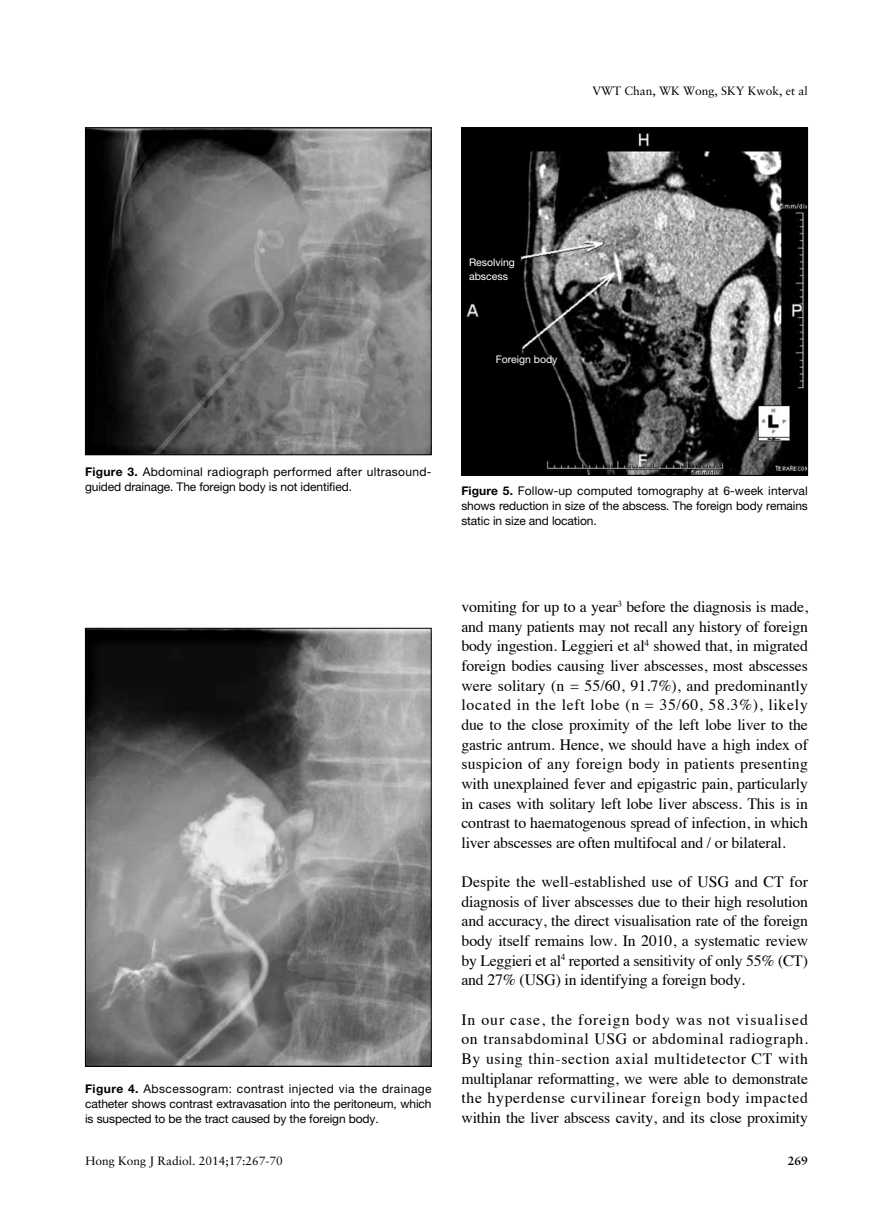
<style>
.page{position:relative;width:893px;height:1229px;background:#fff}
.page>*{position:absolute;margin:0;border:0;box-sizing:border-box;transform-origin:0 0}
.t1{font:15.75px/19.6px "Times";letter-spacing:-.01em;color:#000;text-align:justify}
.t2{font:12px/15px "Helvetica Neue";letter-spacing:-.01em;color:#000;text-align:justify}
.t3{font:12px/15px "Helvetica Neue";letter-spacing:.025em;color:#000}
.t4{font:12px "Sabon";color:#000}
.t5{font:700 12px "Sabon";color:#000}
.t6{font:10.5px/13.5px "Helvetica Neue";color:#fff}
.s1{font-weight:700}
</style>
<div class="page">
<img style="left:87px;top:130px;width:343px;height:323px">
<div style="left:85px;top:128px;width:347px;height:327px;border:1px solid #000"></div>
<img style="left:87px;top:630px;width:343px;height:434px">
<div style="left:85px;top:628px;width:347px;height:438px;border:1px solid #000"></div>
<img style="left:463px;top:130px;width:343px;height:344px">
<div style="left:461px;top:128px;width:347px;height:348px;border:1px solid #000"></div>
<p class="t4" style="left:593px;top:84px;width:217px">VWT Chan, WK Wong, SKY Kwok, et al</p>
<p class="t6" style="left:469px;top:256px;width:47px">Resolving abscess</p>
<p class="t6" style="left:496px;top:353px;width:63px">Foreign body</p>
<p class="t3" style="left:85px;top:464px;width:348px"><span class="s1">Figure 3.</span> Abdominal radiograph performed after ultrasound&shy;guided drainage. The foreign body is not identified.</p>
<p class="t2" style="left:461px;top:483px;width:348px"><span class="s1">Figure 5.</span> Follow-up computed tomography at 6-week interval shows reduction in size of the abscess. The foreign body remains static in size and location.</p>
<p class="t2" style="left:85px;top:1081px;width:348px"><span class="s1">Figure 4.</span> Abscessogram: contrast injected via the drainage catheter shows contrast extravasation into the peritoneum, which is suspected to be the tract caused by the foreign body.</p>
<p class="t1" style="left:461px;top:595px;width:348px">vomiting for up to a year<sup>3</sup> before the diagnosis is made, and many patients may not recall any history of foreign body ingestion. Leggieri et al<sup>4</sup> showed that, in migrated foreign bodies causing liver abscesses, most abscesses were solitary (n = 55/60, 91.7%), and predominantly located in the left lobe (n = 35/60, 58.3%), likely due to the close proximity of the left lobe liver to the gastric antrum. Hence, we should have a high index of suspicion of any foreign body in patients presenting with unexplained fever and epigastric pain, particularly in cases with solitary left lobe liver abscess. This is in contrast to haematogenous spread of infection, in which liver abscesses are often multifocal and / or bilateral.</p>
<p class="t1" style="left:461px;top:871px;width:348px">Despite the well-established use of USG and CT for diagnosis of liver abscesses due to their high resolution and accuracy, the direct visualisation rate of the foreign body itself remains low. In 2010, a systematic review by Leggieri et al<sup>4</sup> reported a sensitivity of only 55% (CT) and 27% (USG) in identifying a foreign body.</p>
<p class="t1" style="left:461px;top:1008px;width:348px">In our case, the foreign body was not visualised on transabdominal USG or abdominal radiograph.<br>By using thin-section axial multidetector CT with multiplanar reformatting, we were able to demonstrate the hyperdense curvilinear foreign body impacted within the liver abscess cavity, and its close proximity</p>
<p class="t4" style="left:85px;top:1153px;width:199px">Hong Kong J Radiol. 2014;17:267-70</p>
<p class="t5" style="left:788px;top:1153px;width:22px">269</p>
</div>
